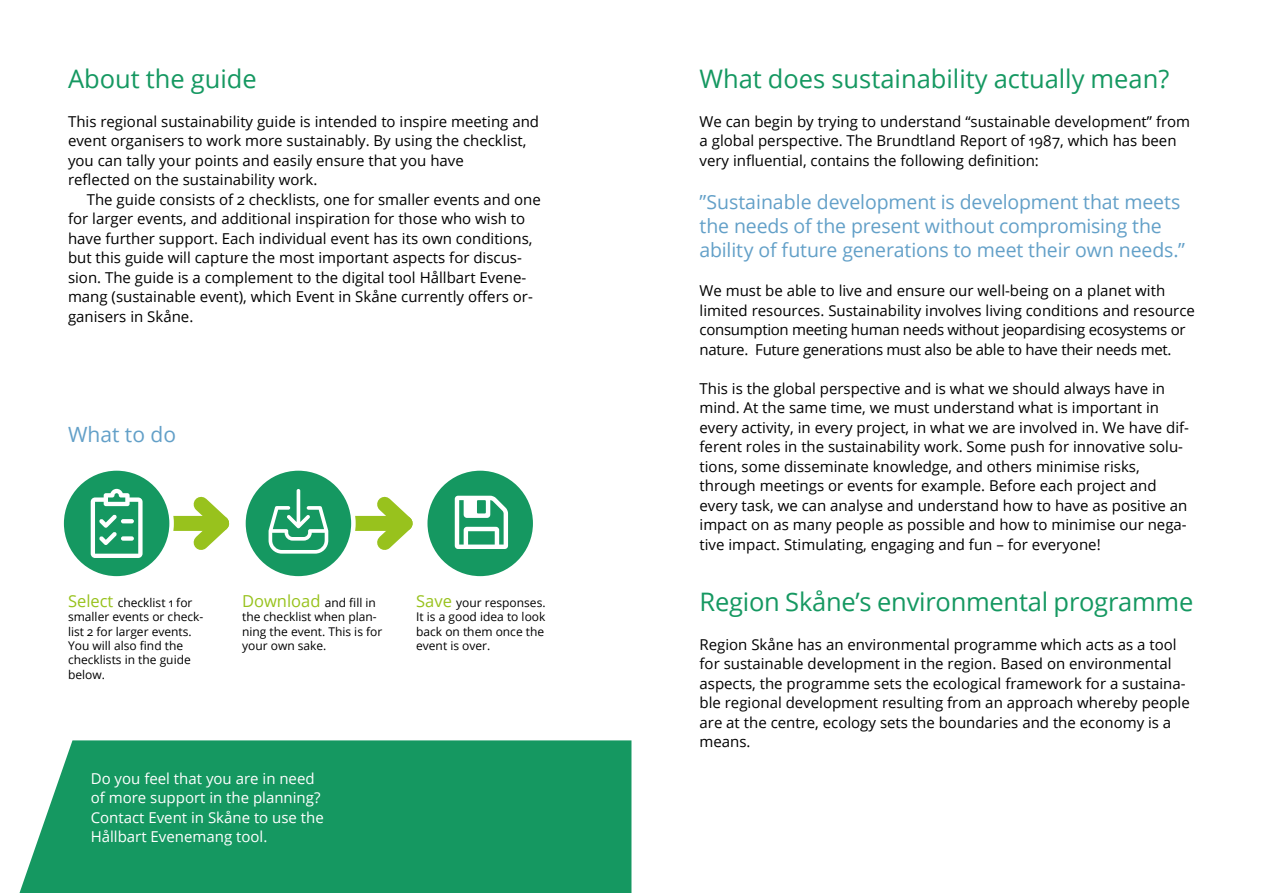
<style>
.page{position:relative;width:1263px;height:893px;background:#fff}
.page>*{position:absolute;margin:0;border:0;box-sizing:border-box;transform-origin:0 0}
.t1{font:25.5px "Open Sans";color:#159861}
.t2{font:21px "Open Sans";color:#63a0c8}
.t3{font:19.5px/24px "Open Sans";letter-spacing:-.01em;color:#63a0c8}
.t4{font:15px/19.5px "Open Sans";color:#000}
.t5{font:15px/19.5px "Open Sans";letter-spacing:-.02em;color:#000}
.t6{font:15px/19.5px "Open Sans";color:#fff}
.t7{font:12px/14.4px "Open Sans";color:#000}
.s1{font-size:16.5px;color:#98c21d}
</style>
<div class="page">
<div style="left:117px;top:516px;width:105px;height:15px;background:#98c21d"></div>
<svg style="left:180px;top:496px;width:50px;height:54px"></svg>
<div style="left:300px;top:516px;width:105px;height:15px;background:#98c21d"></div>
<svg style="left:363px;top:496px;width:50px;height:54px"></svg>
<div style="left:20px;top:740px;width:611px;height:153px;background:#159861"></div>
<div style="left:62px;top:468px;width:110px;height:110px;background:#159861;border-radius:50%"></div>
<div style="left:59px;top:466px;width:115px;height:115px;border:4px solid #fff;border-radius:50%"></div>
<svg style="left:91px;top:489px;width:52px;height:69px"></svg>
<div style="left:243px;top:468px;width:110px;height:110px;background:#159861;border-radius:50%"></div>
<div style="left:241px;top:466px;width:115px;height:115px;border:4px solid #fff;border-radius:50%"></div>
<svg style="left:269px;top:489px;width:59px;height:65px"></svg>
<div style="left:425px;top:468px;width:110px;height:110px;background:#159861;border-radius:50%"></div>
<div style="left:423px;top:466px;width:114px;height:115px;border:4px solid #fff;border-radius:50%"></div>
<svg style="left:455px;top:496px;width:53px;height:53px"></svg>
<h1 class="t1" style="left:68px;top:61px;width:190px">About the guide</h1>
<p class="t4" style="left:68px;top:111px;width:473px">This regional sustainability guide is intended to inspire meeting and event organisers to work more sustainably. By using the checklist, you can tally your points and easily ensure that you have<br>reflected on the sustainability work.</p>
<p class="t4" style="left:68px;top:189px;width:474px;text-indent:19px">The guide consists of 2 checklists, one for smaller events and one for larger events, and additional inspiration for those who wish to have further support. Each individual event has its own conditions, but this guide will capture the most important aspects for discus&shy;sion. The guide is a complement to the digital tool Hållbart Evene&shy;mang (sustainable event), which Event in Skåne currently offers or&shy;ganisers in Skåne.</p>
<h2 class="t2" style="left:68px;top:420px;width:110px">What to do</h2>
<p class="t7" style="left:68px;top:595px;width:137px"><span class="s1">Select</span> checklist 1 for smaller events or check&shy;list 2 for larger events.<br>You will also find the checklists in the guide below.</p>
<p class="t7" style="left:242px;top:595px;width:142px"><span class="s1">Download</span> and fill in the checklist when plan&shy;ning the event. This is for your own sake.</p>
<p class="t7" style="left:416px;top:595px;width:131px;text-align:justify"><span class="s1">Save</span> your responses.<br>It is a good idea to look back on them once the event is over.</p>
<p class="t6" style="left:91px;top:768px;width:235px">Do you feel that you are in need of more support in the planning?<br>Contact Event in Skåne to use the<br>Hållbart Evenemang tool.</p>
<h1 class="t1" style="left:699px;top:61px;width:471px">What does sustainability actually mean?</h1>
<p class="t4" style="left:699px;top:111px;width:492px">We can begin by trying to understand “sustainable development” from a global perspective. The Brundtland Report of 1987, which has been very influential, contains the following definition:</p>
<h3 class="t3" style="left:699px;top:189px;width:487px">”Sustainable development is development that meets the needs of the present without compromising the ability of future generations to meet their own needs.”</h3>
<p class="t5" style="left:699px;top:280px;width:497px">We must be able to live and ensure our well-being on a planet with limited resources. Sustainability involves living conditions and resource consumption meeting human needs without jeopardising ecosystems or nature. Future generations must also be able to have their needs met.</p>
<p class="t4" style="left:699px;top:378px;width:491px">This is the global perspective and is what we should always have in mind. At the same time, we must understand what is important in every activity, in every project, in what we are involved in. We have dif&shy;ferent roles in the sustainability work. Some push for innovative solu&shy;tions, some disseminate knowledge, and others minimise risks, through meetings or events for example. Before each project and every task, we can analyse and understand how to have as positive an impact on as many people as possible and how to minimise our nega&shy;tive impact. Stimulating, engaging and fun – for everyone!</p>
<h1 class="t1" style="left:699px;top:584px;width:495px">Region Skåne’s environmental programme</h1>
<p class="t4" style="left:699px;top:634px;width:492px">Region Skåne has an environmental programme which acts as a tool for sustainable development in the region. Based on environmental aspects, the programme sets the ecological framework for a sustaina&shy;ble regional development resulting from an approach whereby people are at the centre, ecology sets the boundaries and the economy is a means.</p>
</div>
